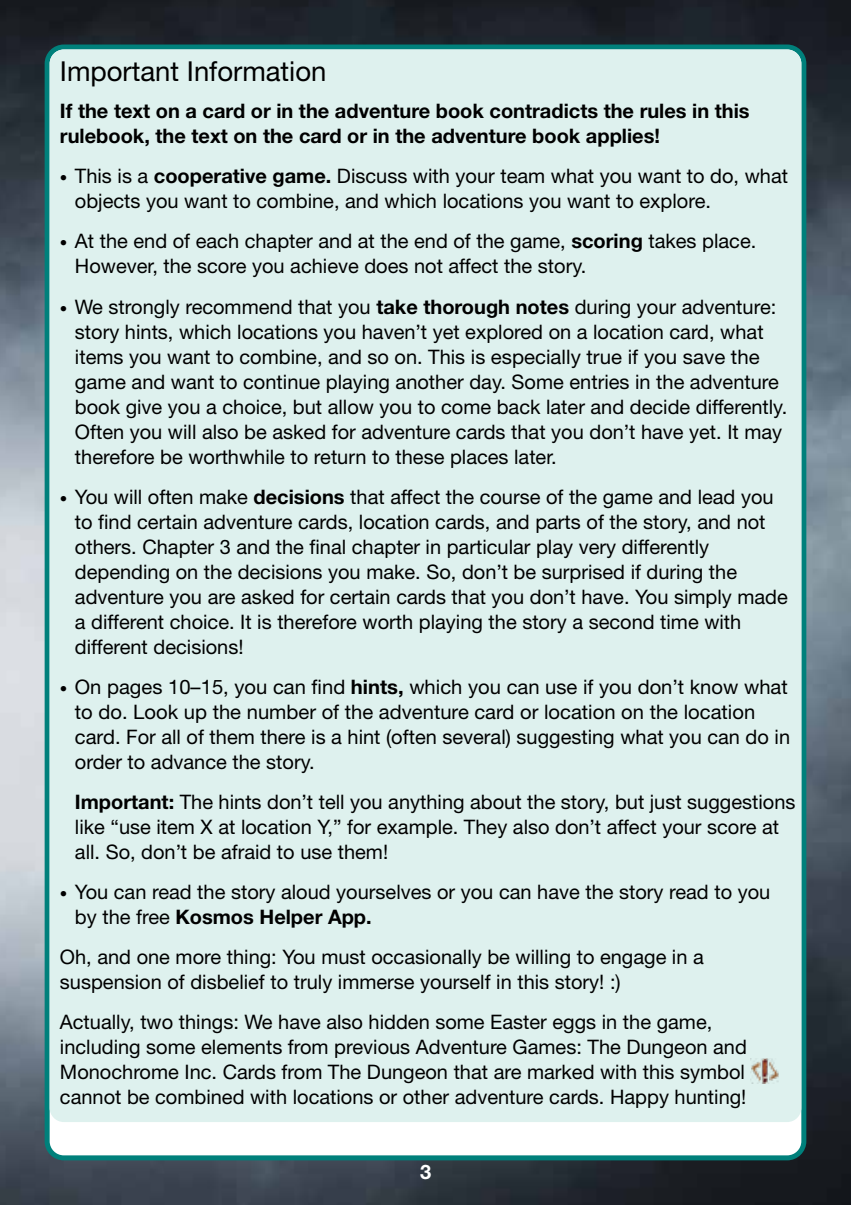
<style>
.page{position:relative;width:851px;height:1205px;background:#fff}
.page>*{position:absolute;margin:0;border:0;box-sizing:border-box;transform-origin:0 0}
.t1{font:27.5px "Helvetica Neue LT Std";color:#000}
.t2{font:20px/25px "Helvetica Neue LT Std";color:#000}
.t3{font:700 20px/25px "Helvetica Neue LT Std";color:#000}
.t4{font:700 20px "Helvetica Neue LT Std";color:#fff}
.s1{font-size:15px}
.s2{font-weight:700}
</style>
<div class="page">
<img style="left:0;top:0;width:850px;height:1205px">
<div style="left:47px;top:47px;width:756px;height:1111px;background:#fff;border-radius:17px"></div>
<div style="left:45px;top:45px;width:761px;height:1115px;border:5px solid #00807b;border-radius:17px"></div>
<div style="left:50px;top:49px;width:751px;height:1073px;background:#def1ee;border-radius:14px"></div>
<img style="left:750px;top:1058px;width:28px;height:26px">
<h1 class="t1" style="left:60px;top:55px;width:268px">Important Information</h1>
<p class="t3" style="left:60px;top:98px;width:691px">If the text on a card or in the adventure book contradicts the rules in this rulebook, the text on the card or in the adventure book applies!</p>
<p class="t2" style="left:75px;top:164px;width:714px;text-indent:-15px"><span class="s1">•</span> This is a <span class="s2">cooperative game.</span> Discuss with your team what you want to do, what objects you want to combine, and which locations you want to explore.</p>
<p class="t2" style="left:75px;top:229px;width:682px;text-indent:-15px"><span class="s1">•</span> At the end of each chapter and at the end of the game, <span class="s2">scoring</span> takes place.<br>However, the score you achieve does not affect the story.</p>
<p class="t2" style="left:75px;top:294px;width:713px;text-indent:-15px"><span class="s1">•</span> We strongly recommend that you <span class="s2">take thorough notes</span> during your adventure: story hints, which locations you haven’t yet explored on a location card, what items you want to combine, and so on. This is especially true if you save the game and want to continue playing another day. Some entries in the adventure book give you a choice, but allow you to come back later and decide differently.<br>Often you will also be asked for adventure cards that you don’t have yet. It may therefore be worthwhile to return to these places later.</p>
<p class="t2" style="left:75px;top:484px;width:714px;text-indent:-15px"><span class="s1">•</span> You will often make <span class="s2">decisions</span> that affect the course of the game and lead you to find certain adventure cards, location cards, and parts of the story, and not others. Chapter 3 and the final chapter in particular play very differently depending on the decisions you make. So, don’t be surprised if during the adventure you are asked for certain cards that you don’t have. You simply made a different choice. It is therefore worth playing the story a second time with different decisions!</p>
<p class="t2" style="left:75px;top:674px;width:716px;text-indent:-15px"><span class="s1">•</span> On pages 10–15, you can find <span class="s2">hints,</span> which you can use if you don’t know what to do. Look up the number of the adventure card or location on the location card. For all of them there is a hint (often several) suggesting what you can do in order to advance the story.</p>
<p class="t2" style="left:75px;top:789px;width:722px"><span class="s2">Important:</span> The hints don’t tell you anything about the story, but just suggestions like “use item X at location Y,” for example. They also don’t affect your score at all. So, don’t be afraid to use them!</p>
<p class="t2" style="left:75px;top:879px;width:696px;text-indent:-15px"><span class="s1">•</span> You can read the story aloud yourselves or you can have the story read to you by the free <span class="s2">Kosmos Helper App.</span></p>
<p class="t2" style="left:60px;top:944px;width:645px">Oh, and one more thing: You must occasionally be willing to engage in a suspension of disbelief to truly immerse yourself in this story! :)</p>
<p class="t2" style="left:60px;top:1009px;width:688px">Actually, two things: We have also hidden some Easter eggs in the game, including some elements from previous Adventure Games: The Dungeon and Monochrome Inc. Cards from The Dungeon that are marked with this symbol cannot be combined with locations or other adventure cards. Happy hunting!</p>
<p class="t4" style="left:420px;top:1159px;width:13px">3</p>
</div>
